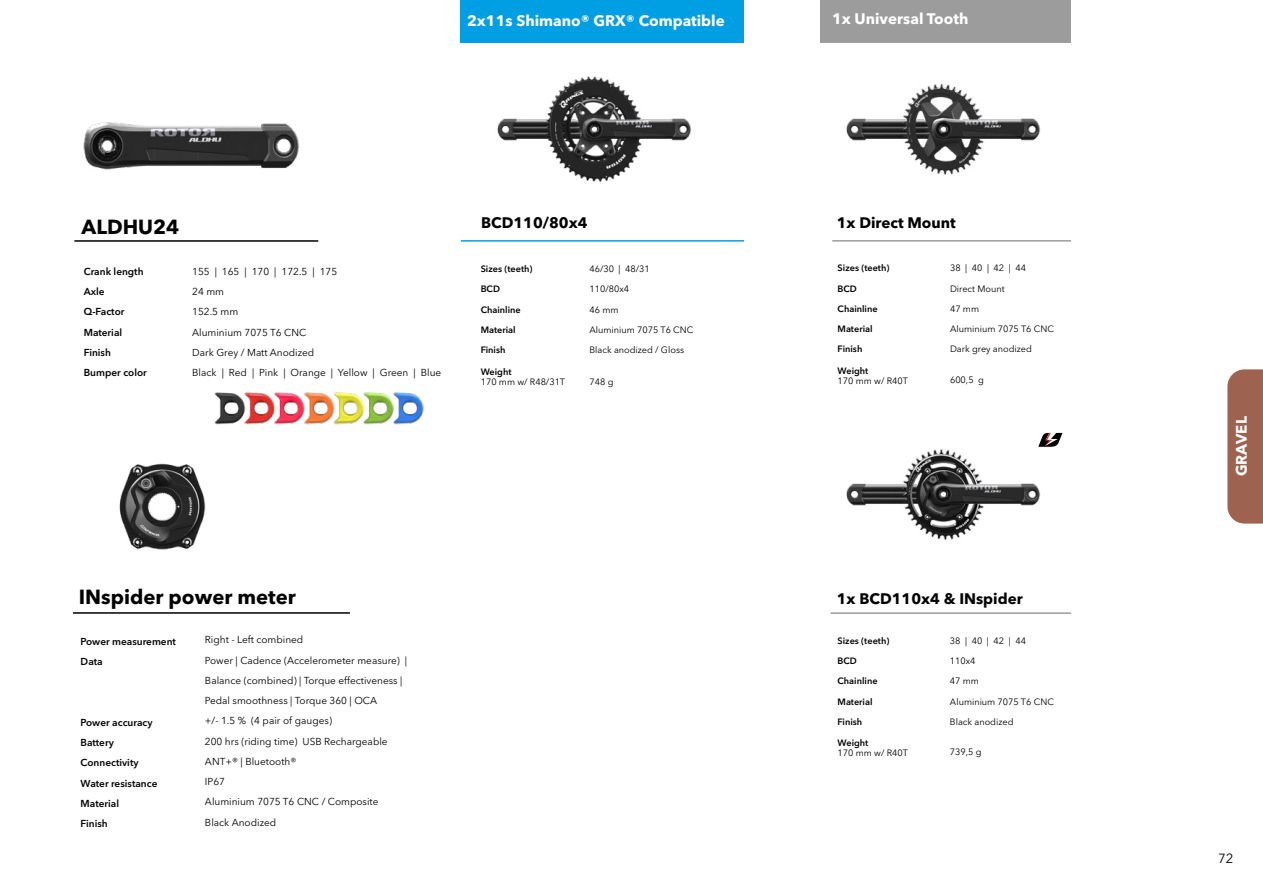
<style>
.page{position:relative;width:1263px;height:893px;background:#fff}
.page>*{position:absolute;margin:0;border:0;box-sizing:border-box;transform-origin:0 0}
.t1{font:700 20.25px "Avenir Next LT Pro";color:#000}
.t2{font:700 15.15px "Avenir Next LT Pro";color:#fff}
.t3{font:700 15.15px "Avenir Next LT Pro";color:#000}
.t4{font:13.2px "Avenir Next LT Pro";color:#000}
.t5{font:10.05px/20.2px "Avenir Next LT Pro";color:#000}
.t6{font:600 10.05px/20.2px "Avenir Next LT Pro";color:#000}
.t7{font:9.15px "Avenir Next LT Pro";color:#000}
.t8{font:600 9.15px "Avenir Next LT Pro";color:#000}
</style>
<div class="page">
<hr style="left:74px;top:240px;width:244px;height:2px;background:#000">
<img style="left:83px;top:122px;width:217px;height:48px">
<hr style="left:73px;top:612px;width:277px;height:2px;background:#000">
<img style="left:214px;top:392px;width:210px;height:33px">
<hr style="left:461px;top:240px;width:283px;height:2px;background:#009fe3">
<hr style="left:832px;top:240px;width:239px;height:2px;background:#9d9c9c">
<hr style="left:831px;top:612px;width:240px;height:2px;background:#9d9c9c">
<div style="left:821px;top:0;width:250px;height:43px;background:#9d9c9c"></div>
<div style="left:461px;top:0;width:283px;height:43px;background:#009fe3"></div>
<svg style="left:1055px;top:433px;width:7px;height:13px"></svg>
<img style="left:846px;top:83px;width:195px;height:92px">
<img style="left:497px;top:76px;width:195px;height:107px">
<img style="left:846px;top:433px;width:209px;height:107px">
<img style="left:119px;top:463px;width:87px;height:87px">
<div style="left:1227px;top:369px;width:36px;height:155px;background:#9d6250"></div>
<h2 class="t2" style="left:467px;top:11px;width:259px">2x11s Shimano® GRX® Compatible</h2>
<h2 class="t2" style="left:832px;top:10px;width:138px">1x Universal Tooth</h2>
<h1 class="t1" style="left:82px;top:214px;width:99px">ALDHU24</h1>
<p class="t6" style="left:84px;top:261px;width:65px">Crank length<br>Axle<br>Q-Factor<br>Material<br>Finish<br>Bumper color</p>
<p class="t5" style="left:192px;top:261px;width:251px">155 | 165 | 170 | 172.5 | 175<br>24 mm<br>152.5 mm<br>Aluminium 7075 T6 CNC<br>Dark Grey / Matt Anodized<br>Black | Red | Pink | Orange | Yellow | Green | Blue</p>
<h2 class="t3" style="left:481px;top:214px;width:108px">BCD110/80x4</h2>
<p class="t8" style="left:481px;top:263px;width:53px">Sizes (teeth)</p>
<p class="t8" style="left:481px;top:284px;width:21px">BCD</p>
<p class="t8" style="left:481px;top:304px;width:42px">Chainline</p>
<p class="t8" style="left:481px;top:324px;width:36px">Material</p>
<p class="t8" style="left:481px;top:344px;width:26px">Finish</p>
<p class="t8" style="left:481px;top:366px;width:32px">Weight</p>
<p class="t7" style="left:481px;top:376px;width:86px">170 mm w/ R48/31T</p>
<p class="t7" style="left:589px;top:264px;width:62px">46/30 | 48/31</p>
<p class="t7" style="left:589px;top:284px;width:41px">110/80x4</p>
<p class="t7" style="left:589px;top:304px;width:31px">46 mm</p>
<p class="t7" style="left:589px;top:324px;width:105px">Aluminium 7075 T6 CNC</p>
<p class="t7" style="left:589px;top:345px;width:96px">Black anodized / Gloss</p>
<p class="t7" style="left:589px;top:376px;width:25px">748 g</p>
<h2 class="t3" style="left:837px;top:214px;width:120px">1x Direct Mount</h2>
<p class="t8" style="left:838px;top:263px;width:53px">Sizes (teeth)</p>
<p class="t8" style="left:838px;top:283px;width:21px">BCD</p>
<p class="t8" style="left:838px;top:303px;width:42px">Chainline</p>
<p class="t8" style="left:838px;top:323px;width:36px">Material</p>
<p class="t8" style="left:838px;top:344px;width:26px">Finish</p>
<p class="t8" style="left:838px;top:365px;width:32px">Weight</p>
<p class="t7" style="left:838px;top:375px;width:72px">170 mm w/ R40T</p>
<p class="t7" style="left:950px;top:263px;width:77px">38 | 40 | 42 | 44</p>
<p class="t7" style="left:950px;top:283px;width:56px">Direct Mount</p>
<p class="t7" style="left:950px;top:303px;width:31px">47 mm</p>
<p class="t7" style="left:950px;top:324px;width:105px">Aluminium 7075 T6 CNC</p>
<p class="t7" style="left:950px;top:344px;width:83px">Dark grey anodized</p>
<p class="t7" style="left:950px;top:374px;width:35px">600,5 g</p>
<h1 class="t1" style="left:79px;top:585px;width:219px">INspider power meter</h1>
<p class="t6" style="left:81px;top:631px;width:97px">Power measurement<br>Data</p>
<p class="t5" style="left:205px;top:630px;width:204px">Right - Left combined<br>Power | Cadence (Accelerometer measure) |<br>Balance (combined) | Torque effectiveness |<br>Pedal smoothness | Torque 360 | OCA<br>+/- 1.5 % (4 pair of gauges)<br>200 hrs (riding time) USB Rechargeable<br>ANT+® | Bluetooth®<br>IP67<br>Aluminium 7075 T6 CNC / Composite<br>Black Anodized</p>
<p class="t6" style="left:81px;top:712px;width:78px">Power accuracy<br>Battery<br>Connectivity<br>Water resistance<br>Material<br>Finish</p>
<h2 class="t3" style="left:837px;top:589px;width:187px">1x BCD110x4 &amp; INspider</h2>
<p class="t8" style="left:837px;top:635px;width:53px">Sizes (teeth)</p>
<p class="t8" style="left:837px;top:655px;width:21px">BCD</p>
<p class="t8" style="left:837px;top:676px;width:42px">Chainline</p>
<p class="t8" style="left:837px;top:696px;width:36px">Material</p>
<p class="t8" style="left:837px;top:716px;width:26px">Finish</p>
<p class="t8" style="left:837px;top:737px;width:32px">Weight</p>
<p class="t7" style="left:837px;top:748px;width:72px">170 mm w/ R40T</p>
<p class="t7" style="left:950px;top:635px;width:77px">38 | 40 | 42 | 44</p>
<p class="t7" style="left:950px;top:655px;width:27px">110x4</p>
<p class="t7" style="left:950px;top:676px;width:31px">47 mm</p>
<p class="t7" style="left:950px;top:696px;width:105px">Aluminium 7075 T6 CNC</p>
<p class="t7" style="left:950px;top:716px;width:65px">Black anodized</p>
<p class="t7" style="left:950px;top:747px;width:33px">739,5 g</p>
<h2 class="t2" style="left:1232px;top:476px;width:61px;rotate:-90deg">GRAVEL</h2>
<h3 class="t4" style="left:1218px;top:850px;width:17px">72</h3>
</div>
